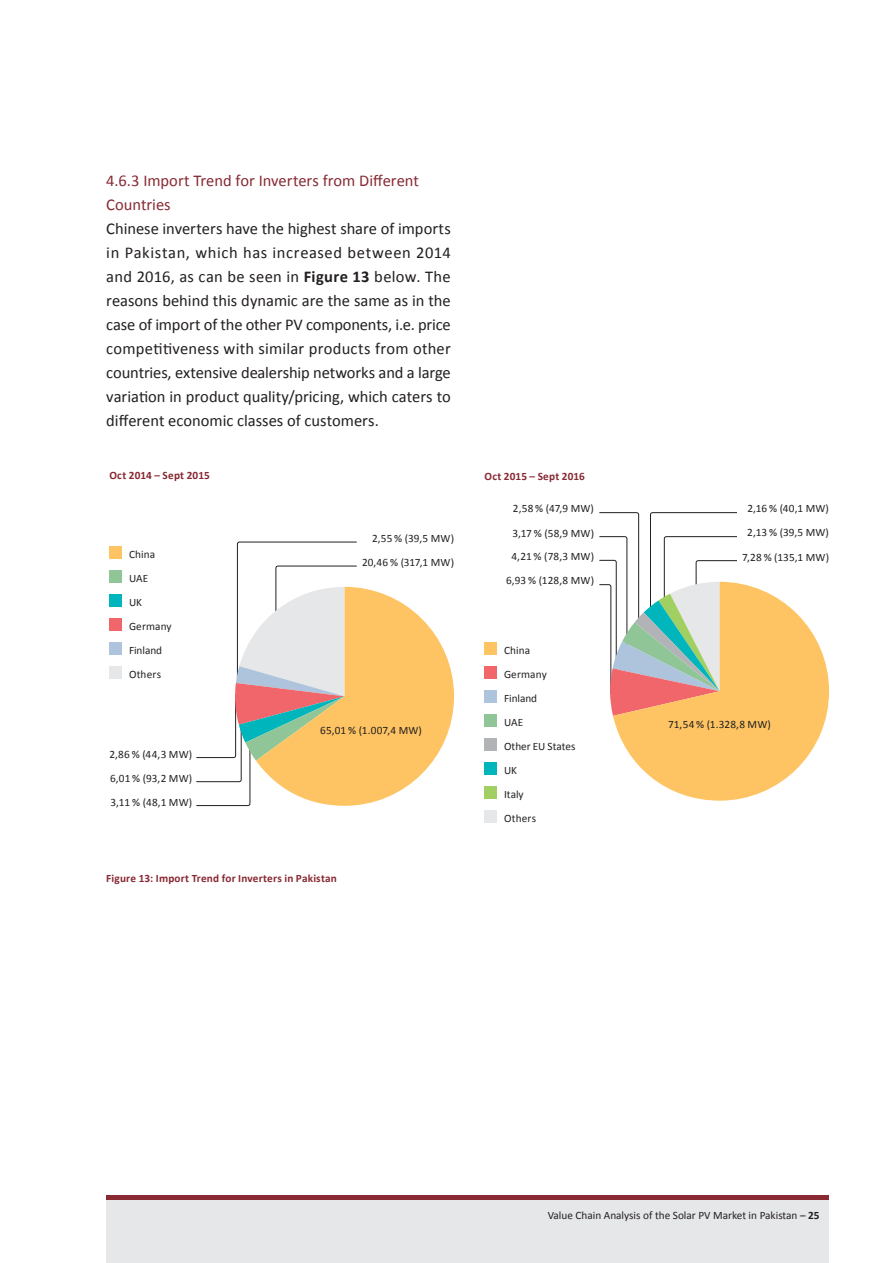
<style>
.page{position:relative;width:893px;height:1263px;background:#fff}
.page>*{position:absolute;margin:0;border:0;box-sizing:border-box;transform-origin:0 0}
.t1{font:16.5px/24px "Calibri";color:#231f20;text-align:justify}
.t2{font:16.5px/24px "Calibri";color:#882933}
.t3{font:11.25px/24px "Calibri";letter-spacing:.005em;color:#231f20}
.t4{font:700 11.25px "Calibri";letter-spacing:.015em;color:#882933}
.s1{font-weight:700}
</style>
<div class="page">
<div style="left:106px;top:1199px;width:723px;height:64px;background:#e6e7e9"></div>
<hr style="left:106px;top:1195px;width:723px;height:4px;background:#882933">
<svg style="left:599px;top:512px;width:138px;height:204px"></svg>
<svg style="left:613px;top:582px;width:216px;height:219px;fill:#fec463"></svg>
<div style="left:484px;top:642px;width:12px;height:12px;background:#fec463"></div>
<div style="left:484px;top:666px;width:12px;height:12px;background:#f1666a"></div>
<div style="left:484px;top:690px;width:12px;height:12px;background:#aec4dc"></div>
<div style="left:484px;top:714px;width:12px;height:12px;background:#90c598"></div>
<div style="left:484px;top:738px;width:12px;height:12px;background:#b2b3b7"></div>
<div style="left:484px;top:762px;width:12px;height:12px;background:#00b6bc"></div>
<div style="left:484px;top:786px;width:12px;height:12px;background:#a2cf62"></div>
<div style="left:484px;top:810px;width:12px;height:12px;background:#e6e7e9"></div>
<svg style="left:196px;top:541px;width:258px;height:265px"></svg>
<div style="left:109px;top:546px;width:12px;height:12px;background:#fec463"></div>
<div style="left:109px;top:570px;width:12px;height:12px;background:#90c598"></div>
<div style="left:109px;top:594px;width:12px;height:12px;background:#00b6bc"></div>
<div style="left:109px;top:618px;width:12px;height:12px;background:#f1666a"></div>
<div style="left:109px;top:642px;width:12px;height:12px;background:#aec4dc"></div>
<div style="left:109px;top:666px;width:12px;height:12px;background:#e6e7e9"></div>
<p class="t2" style="left:106px;top:168px;width:314px">4.6.3 Import Trend for Inverters from Different<br>Countries</p>
<p class="t1" style="left:106px;top:216px;width:346px">Chinese inverters have the highest share of imports in Pakistan, which has increased between 2014 and 2016, as can be seen in <span class="s1">Figure 13</span> below. The reasons behind this dynamic are the same as in the case of import of the other PV components, i.e. price competitiveness with similar products from other countries, extensive dealership networks and a large variation in product quality/pricing, which caters to different economic classes of customers.</p>
<p class="t4" style="left:109px;top:468px;width:102px">Oct 2014 – Sept 2015</p>
<p class="t3" style="left:129px;top:542px;width:44px">China<br>UAE<br>UK<br>Germany<br>Finland<br>Others</p>
<p class="t3" style="left:109px;top:741px;width:84px">2,86 % (44,3 MW)<br>6,01 % (93,2 MW)</p>
<p class="t3" style="left:110px;top:789px;width:83px">3,11 % (48,1 MW)</p>
<p class="t3" style="left:362px;top:525px;width:94px;text-align:right">2,55 % (39,5 MW)<br>20,46 % (317,1 MW)</p>
<p class="t3" style="left:320px;top:717px;width:103px">65,01 % (1.007,4 MW)</p>
<p class="t4" style="left:106px;top:871px;width:232px">Figure 13: Import Trend for Inverters in Pakistan</p>
<p class="t4" style="left:484px;top:469px;width:102px">Oct 2015 – Sept 2016</p>
<p class="t3" style="left:513px;top:496px;width:83px">2,58 % (47,9 MW)</p>
<p class="t3" style="left:747px;top:496px;width:83px">2,16 % (40,1 MW)<br>2,13 % (39,5 MW)</p>
<p class="t3" style="left:742px;top:545px;width:88px">7,28 % (135,1 MW)</p>
<p class="t3" style="left:512px;top:520px;width:83px">3,17 % (58,9 MW)</p>
<p class="t3" style="left:511px;top:544px;width:84px">4,21 % (78,3 MW)</p>
<p class="t3" style="left:506px;top:568px;width:90px">6,93 % (128,8 MW)</p>
<p class="t3" style="left:504px;top:638px;width:73px">China<br>Germany<br>Finland<br>UAE<br>Other EU States<br>UK<br>Italy<br>Others</p>
<p class="t3" style="left:668px;top:712px;width:104px">71,54 % (1.328,8 MW)</p>
<p class="t3" style="left:548px;top:1202px;width:273px">Value Chain Analysis of the Solar PV Market in Pakistan – <span class="s1">25</span></p>
</div>
